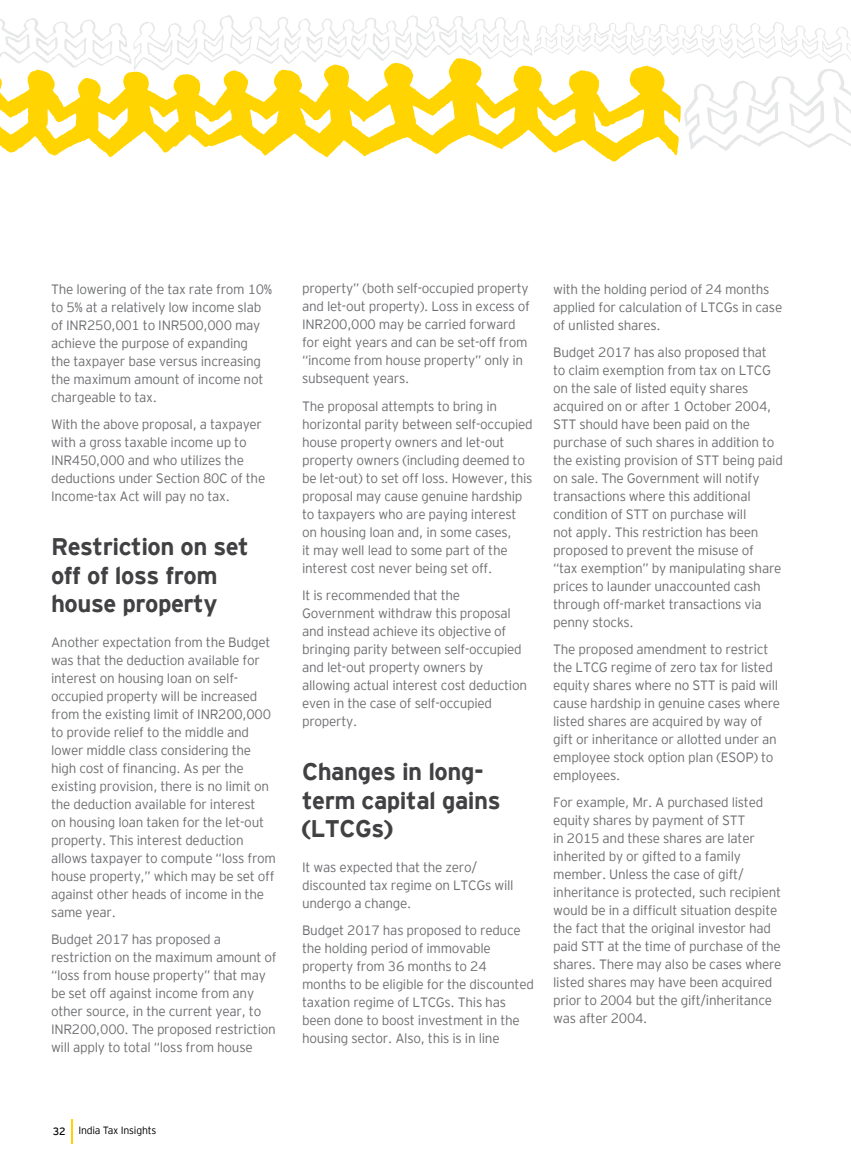
<style>
.page{position:relative;width:851px;height:1170px;background:#fff}
.page>*{position:absolute;margin:0;border:0;box-sizing:border-box;transform-origin:0 0}
.t1{font:700 24px/28.5px "EY Interstate";letter-spacing:-.02em;color:#414042}
.t2{font:300 13.5px/18px "EY Interstate";letter-spacing:-.02em;color:#6d6e71}
.t3{font:300 10.5px "EY Interstate";letter-spacing:-.02em;color:#000}
.s1{font-weight:400}
</style>
<div class="page">
<svg style="left:71px;top:1119px;width:1px;height:24px"></svg>
<svg style="left:9px;top:152px;width:669px;height:10px"></svg>
<svg style="left:0;top:15px;width:850px;height:137px"></svg>
<p class="t2" style="left:51px;top:279px;width:223px">The lowering of the tax rate from 10% to 5% at a relatively low income slab of INR250,001 to INR500,000 may achieve the purpose of expanding<br>the taxpayer base versus increasing the maximum amount of income not chargeable to tax.</p>
<p class="t2" style="left:51px;top:414px;width:216px">With the above proposal, a taxpayer with a gross taxable income up to INR450,000 and who utilizes the deductions under Section 80C of the Income-tax Act will pay no tax.</p>
<h1 class="t1" style="left:51px;top:531px;width:199px">Restriction on set off of loss from house property</h1>
<p class="t2" style="left:51px;top:632px;width:226px">Another expectation from the Budget was that the deduction available for interest on housing loan on self&shy;occupied property will be increased from the existing limit of INR200,000 to provide relief to the middle and lower middle class considering the high cost of financing. As per the existing provision, there is no limit on the deduction available for interest<br>on housing loan taken for the let-out property. This interest deduction allows taxpayer to compute “loss from house property,” which may be set off against other heads of income in the same year.</p>
<p class="t2" style="left:51px;top:929px;width:227px">Budget 2017 has proposed a restriction on the maximum amount of “loss from house property” that may be set off against income from any other source, in the current year, to INR200,000. The proposed restriction will apply to total “loss from house</p>
<p class="t2" style="left:302px;top:279px;width:229px">property” (both self-occupied property and let-out property). Loss in excess of INR200,000 may be carried forward for eight years and can be set-off from “income from house property” only in subsequent years.</p>
<p class="t2" style="left:302px;top:396px;width:232px">The proposal attempts to bring in horizontal parity between self-occupied house property owners and let-out property owners (including deemed to be let-out) to set off loss. However, this proposal may cause genuine hardship to taxpayers who are paying interest on housing loan and, in some cases,<br>it may well lead to some part of the interest cost never being set off.</p>
<p class="t2" style="left:302px;top:585px;width:226px">It is recommended that the<br>Government withdraw this proposal and instead achieve its objective of bringing parity between self-occupied and let-out property owners by allowing actual interest cost deduction even in the case of self-occupied property.</p>
<h1 class="t1" style="left:302px;top:756px;width:200px">Changes in long&shy;term capital gains (LTCGs)</h1>
<p class="t2" style="left:302px;top:857px;width:213px">It was expected that the zero/ discounted tax regime on LTCGs will undergo a change.</p>
<p class="t2" style="left:302px;top:920px;width:233px">Budget 2017 has proposed to reduce the holding period of immovable property from 36 months to 24 months to be eligible for the discounted taxation regime of LTCGs. This has been done to boost investment in the housing sector. Also, this is in line</p>
<p class="t2" style="left:553px;top:279px;width:230px">with the holding period of 24 months applied for calculation of LTCGs in case of unlisted shares.</p>
<p class="t2" style="left:553px;top:342px;width:231px">Budget 2017 has also proposed that<br>to claim exemption from tax on LTCG on the sale of listed equity shares acquired on or after 1 October 2004, STT should have been paid on the purchase of such shares in addition to the existing provision of STT being paid on sale. The Government will notify transactions where this additional condition of STT on purchase will<br>not apply. This restriction has been proposed to prevent the misuse of<br>“tax exemption” by manipulating share prices to launder unaccounted cash through off-market transactions via penny stocks.</p>
<p class="t2" style="left:553px;top:639px;width:228px">The proposed amendment to restrict the LTCG regime of zero tax for listed equity shares where no STT is paid will cause hardship in genuine cases where listed shares are acquired by way of gift or inheritance or allotted under an employee stock option plan (ESOP) to employees.</p>
<p class="t2" style="left:553px;top:792px;width:230px">For example, Mr. A purchased listed equity shares by payment of STT<br>in 2015 and these shares are later inherited by or gifted to a family member. Unless the case of gift/ inheritance is protected, such recipient would be in a difficult situation despite the fact that the original investor had paid STT at the time of purchase of the shares. There may also be cases where listed shares may have been acquired prior to 2004 but the gift/inheritance was after 2004.</p>
<p class="t3" style="left:53px;top:1123px;width:105px"><span class="s1">32</span> India Tax Insights</p>
</div>
